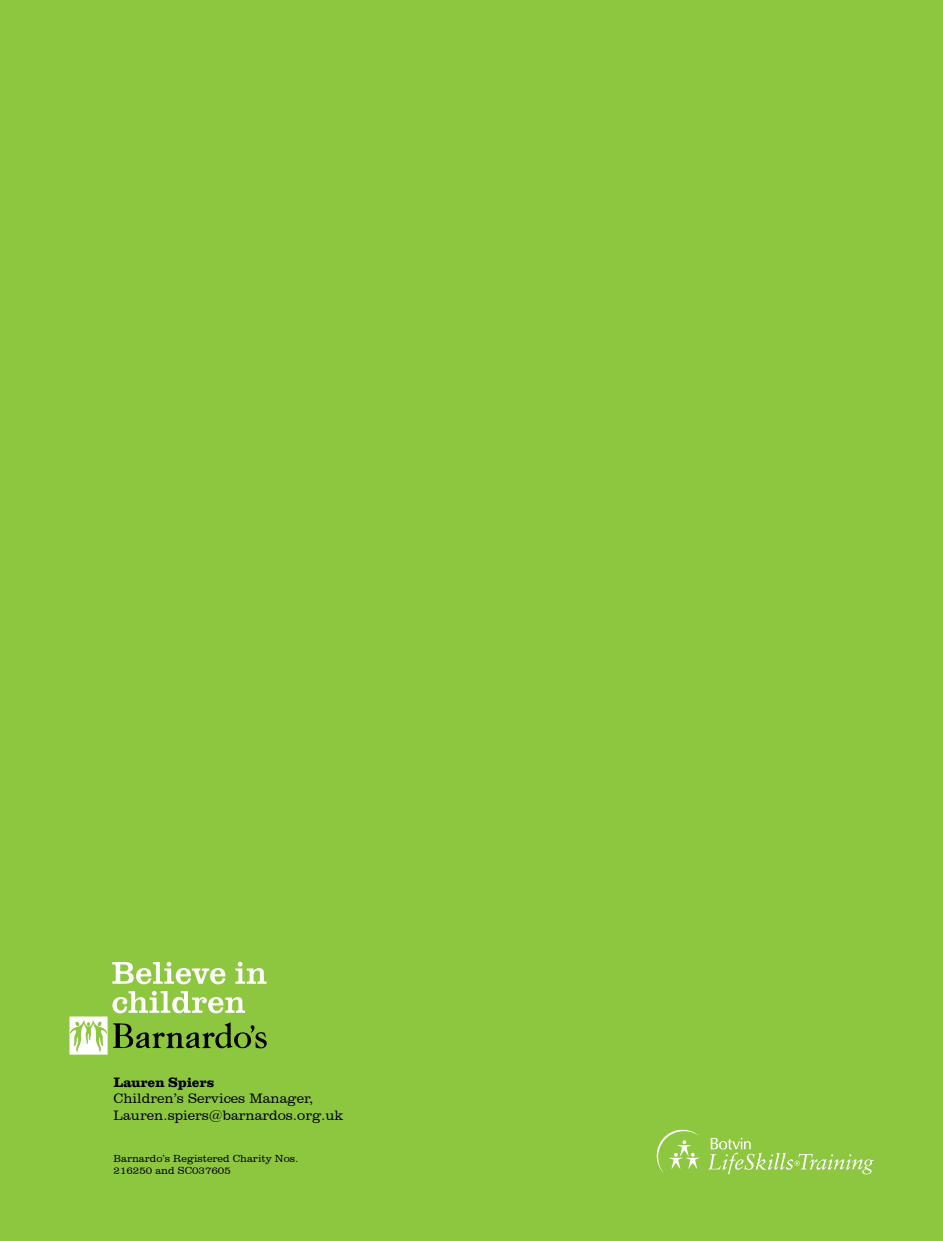
<style>
.page{position:relative;width:943px;height:1241px;background:#fff}
.page>*{position:absolute;margin:0;border:0;box-sizing:border-box;transform-origin:0 0}
.t1{font:300 14px/16.8px "Clarendon BT";color:#000}
.t2{font:700 14px "Clarendon T Extr";color:#000}
.t3{font:300 10.5px/12.6px "Clarendon BT";color:#000}
</style>
<div class="page">
<div style="left:0;top:0;width:943px;height:1240px;background:#8dc63f"></div>
<svg style="left:656px;top:1129px;width:44px;height:43px"></svg>
<svg style="left:708px;top:1137px;width:165px;height:37px"></svg>
<svg style="left:112px;top:961px;width:113px;height:23px"></svg>
<svg style="left:235px;top:961px;width:31px;height:22px"></svg>
<svg style="left:69px;top:990px;width:198px;height:64px"></svg>
<p class="t2" style="left:114px;top:1073px;width:102px">Lauren Spiers</p>
<p class="t1" style="left:114px;top:1089px;width:231px">Children’s Services Manager,<br>Lauren.spiers@barnardos.org.uk</p>
<p class="t3" style="left:114px;top:1151px;width:186px">Barnardo’s Registered Charity Nos.<br>216250 and SC037605</p>
</div>
